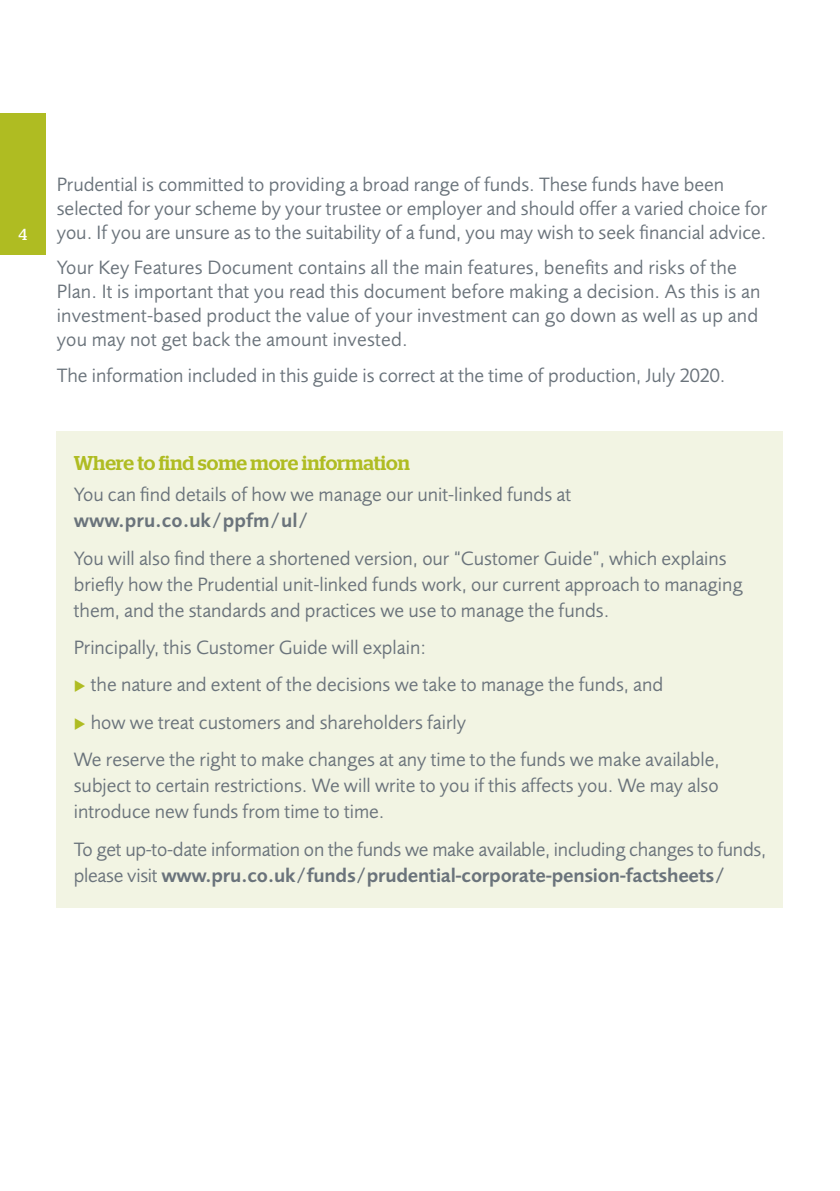
<style>
.page{position:relative;width:840px;height:1191px;background:#fff}
.page>*{position:absolute;margin:0;border:0;box-sizing:border-box;transform-origin:0 0}
.t1{font:20px/24px "Pru Sans";color:#6a737b}
.t2{font:500 20px "Stag";letter-spacing:-.005em;color:#afbc22}
.t3{font:600 20px "Pru Sans";color:#6a737b}
.t4{font:16px "Stag";color:#fff}
.s1{font-weight:600}
</style>
<div class="page">
<div style="left:0;top:113px;width:45px;height:142px;background:#afbc22"></div>
<div style="left:57px;top:431px;width:725px;height:476px;background:#f2f4e3"></div>
<p class="t4" style="left:18px;top:225px;width:10px">4</p>
<p class="t1" style="left:57px;top:172px;width:711px">Prudential is committed to providing a broad range of funds. These funds have been selected for your scheme by your trustee or employer and should offer a varied choice for you. If you are unsure as to the suitability of a fund, you may wish to seek financial advice.</p>
<p class="t1" style="left:57px;top:256px;width:704px">Your Key Features Document contains all the main features, benefits and risks of the Plan. It is important that you read this document before making a decision. As this is an investment-based product the value of your investment can go down as well as up and you may not get back the amount invested.</p>
<p class="t1" style="left:57px;top:363px;width:670px">The information included in this guide is correct at the time of production, July 2020.</p>
<p class="t2" style="left:74px;top:451px;width:337px">Where to find some more information</p>
<p class="t1" style="left:74px;top:482px;width:498px">You can find details of how we manage our unit-linked funds at</p>
<p class="t3" style="left:74px;top:509px;width:237px">www.pru.co.uk/ppfm/ul/</p>
<p class="t1" style="left:74px;top:545px;width:670px;line-height:26px">You will also find there a shortened version, our “Customer Guide”, which explains briefly how the Prudential unit-linked funds work, our current approach to managing them, and the standards and practices we use to manage the funds.</p>
<p class="t1" style="left:74px;top:635px;width:353px">Principally, this Customer Guide will explain:</p>
<p class="t1" style="left:91px;top:672px;width:573px">the nature and extent of the decisions we take to manage the funds, and</p>
<p class="t1" style="left:91px;top:710px;width:376px">how we treat customers and shareholders fairly</p>
<p class="t1" style="left:74px;top:747px;width:646px">We reserve the right to make changes at any time to the funds we make available,</p>
<p class="t1" style="left:74px;top:772px;width:646px;line-height:26px">subject to certain restrictions. We will write to you if this affects you. We may also introduce new funds from time to time.</p>
<p class="t1" style="left:74px;top:835px;width:693px;line-height:26px">To get up-to-date information on the funds we make available, including changes to funds, please visit <span class="s1">www.pru.co.uk/funds/prudential-corporate-pension-factsheets/</span></p>
</div>
